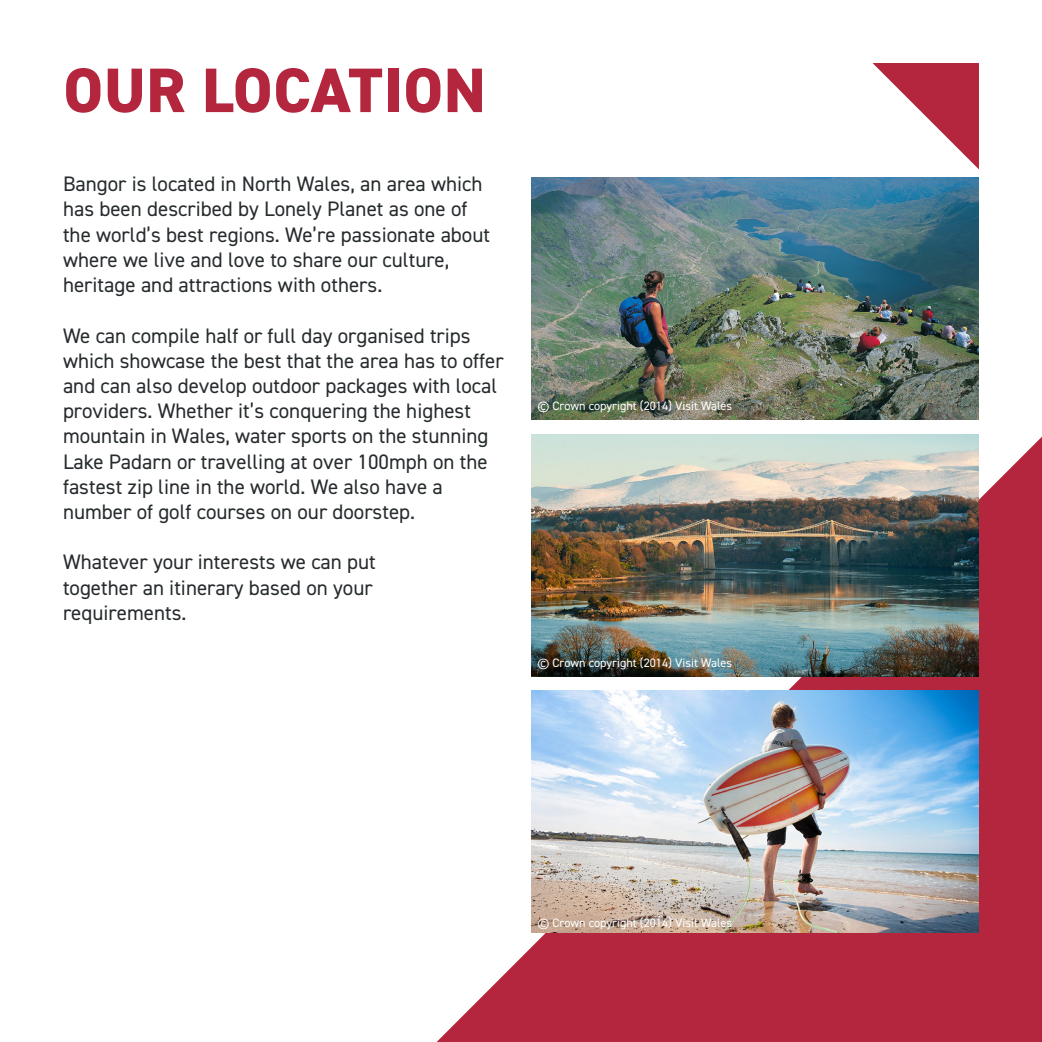
<style>
.page{position:relative;width:1042px;height:1042px;background:#fff}
.page>*{position:absolute;margin:0;border:0;box-sizing:border-box;transform-origin:0 0}
.t1{font:800 63px "DIN2014";letter-spacing:.01em;color:#b4263d}
.t2{font:21px/25.2px "DIN2014";color:#262b2d}
.t3{font:12.25px "DIN2014";color:#fff}
</style>
<div class="page">
<svg style="left:436px;top:436px;width:606px;height:606px;fill:#b4263d"></svg>
<svg style="left:872px;top:63px;width:107px;height:106px"></svg>
<img style="left:531px;top:434px;width:448px;height:242px">
<img style="left:531px;top:690px;width:447px;height:243px">
<img style="left:531px;top:178px;width:448px;height:242px">
<p class="t1" style="left:63px;top:48px;width:424px">OUR LOCATION</p>
<p class="t2" style="left:63px;top:171px;width:428px">Bangor is located in North Wales, an area which has been described by Lonely Planet as one of the world’s best regions. We’re passionate about where we live and love to share our culture,</p>
<p class="t2" style="left:63px;top:272px;width:321px">heritage and attractions with others.</p>
<p class="t2" style="left:63px;top:322px;width:442px">We can compile half or full day organised trips which showcase the best that the area has to offer and can also develop outdoor packages with local providers. Whether it’s conquering the highest mountain in Wales, water sports on the stunning Lake Padarn or travelling at over 100mph on the fastest zip line in the world. We also have a</p>
<p class="t2" style="left:63px;top:499px;width:353px">number of golf courses on our doorstep.</p>
<p class="t2" style="left:63px;top:549px;width:314px">Whatever your interests we can put</p>
<p class="t2" style="left:63px;top:574px;width:311px">together an itinerary based on your</p>
<p class="t2" style="left:63px;top:599px;width:125px">requirements.</p>
<p class="t3" style="left:537px;top:398px;width:196px">© Crown copyright (2014) Visit Wales</p>
<p class="t3" style="left:537px;top:655px;width:196px">© Crown copyright (2014) Visit Wales</p>
<p class="t3" style="left:537px;top:915px;width:196px">© Crown copyright (2014) Visit Wales</p>
</div>
